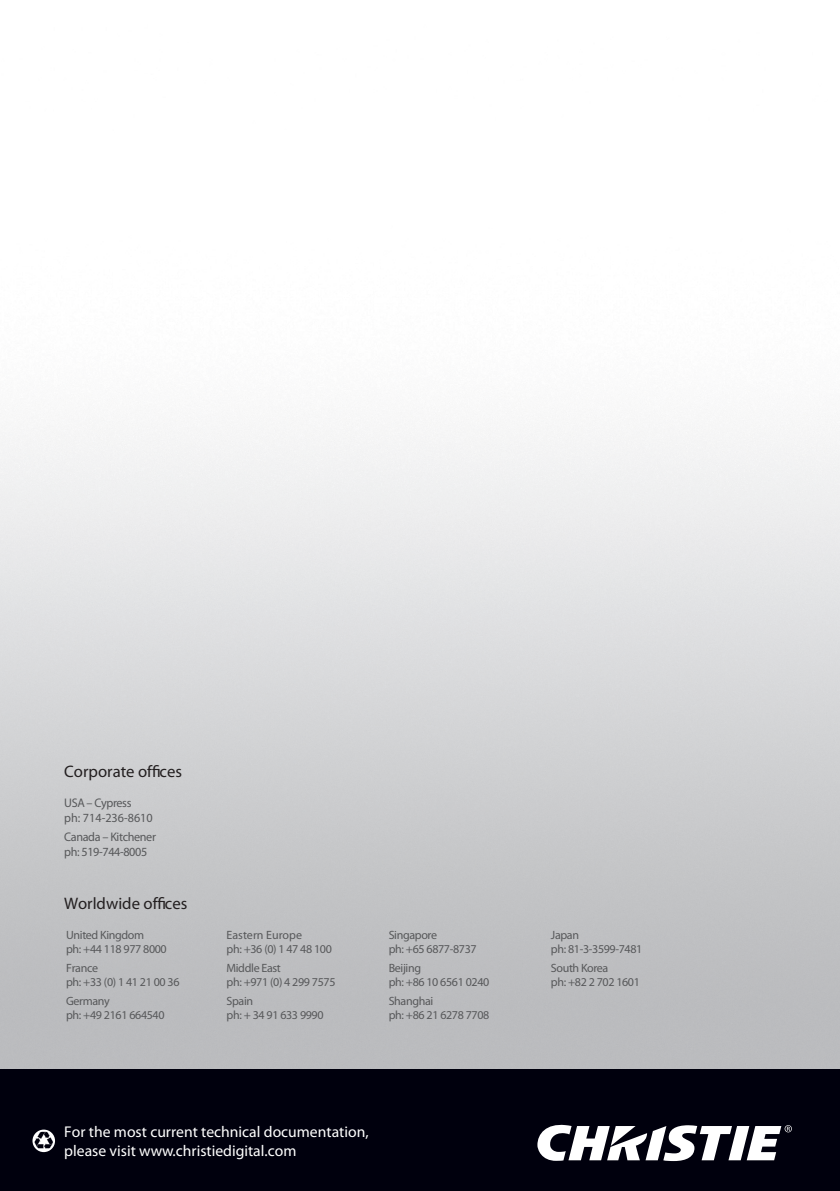
<style>
.page{position:relative;width:840px;height:1191px;background:#fff}
.page>*{position:absolute;margin:0;border:0;box-sizing:border-box;transform-origin:0 0}
.t1{font:800 16.6px "Avenir";color:#231f20}
.t2{font:800 15.6px/18.8px "Avenir";color:#fff}
.t3{font:500 12.4px/15px "Avenir";letter-spacing:-.03em;color:#57585a}
.t4{font:500 12px/14.4px "Avenir";letter-spacing:-.03em;color:#57585a}
.t5{font:500 12px/14.4px "Avenir";color:#57585a}
</style>
<div class="page">
<div style="left:0;top:1069px;width:839px;height:122px;background:#00000d"></div>
<svg style="left:32px;top:1129px;width:23px;height:23px"></svg>
<svg style="left:34px;top:1131px;width:19px;height:18px"></svg>
<svg style="left:537px;top:1124px;width:254px;height:37px"></svg>
<h1 class="t1" style="left:64px;top:761px;width:119px">Corporate offices</h1>
<p class="t3" style="left:64px;top:795px;width:90px">USA – Cypress<br>ph: 714-236-8610</p>
<p class="t3" style="left:64px;top:829px;width:93px">Canada – Kitchener ph: 519-744-8005</p>
<h1 class="t1" style="left:64px;top:893px;width:125px">Worldwide offices</h1>
<p class="t4" style="left:66px;top:927px;width:102px">United Kingdom<br>ph: +44 118 977 8000</p>
<p class="t4" style="left:66px;top:960px;width:115px">France<br>ph: +33 (0) 1 41 21 00 36</p>
<p class="t4" style="left:66px;top:993px;width:100px">Germany<br>ph: +49 2161 664540</p>
<p class="t5" style="left:226px;top:927px;width:107px">Eastern Europe<br>ph: +36 (0) 1 47 48 100</p>
<p class="t4" style="left:226px;top:960px;width:110px">Middle East<br>ph: +971 (0) 4 299 7575</p>
<p class="t4" style="left:226px;top:993px;width:98px">Spain<br>ph: + 34 91 633 9990</p>
<p class="t4" style="left:388px;top:927px;width:89px">Singapore<br>ph: +65 6877-8737</p>
<p class="t4" style="left:388px;top:960px;width:102px">Beijing<br>ph: +86 10 6561 0240</p>
<p class="t4" style="left:388px;top:993px;width:102px">Shanghai<br>ph: +86 21 6278 7708</p>
<p class="t2" style="left:64px;top:1121px;width:305px">For the most current technical documentation, please visit www.christiedigital.com</p>
<p class="t4" style="left:550px;top:927px;width:93px">Japan<br>ph: 81-3-3599-7481</p>
<p class="t4" style="left:550px;top:960px;width:90px">South Korea<br>ph: +82 2 702 1601</p>
</div>
